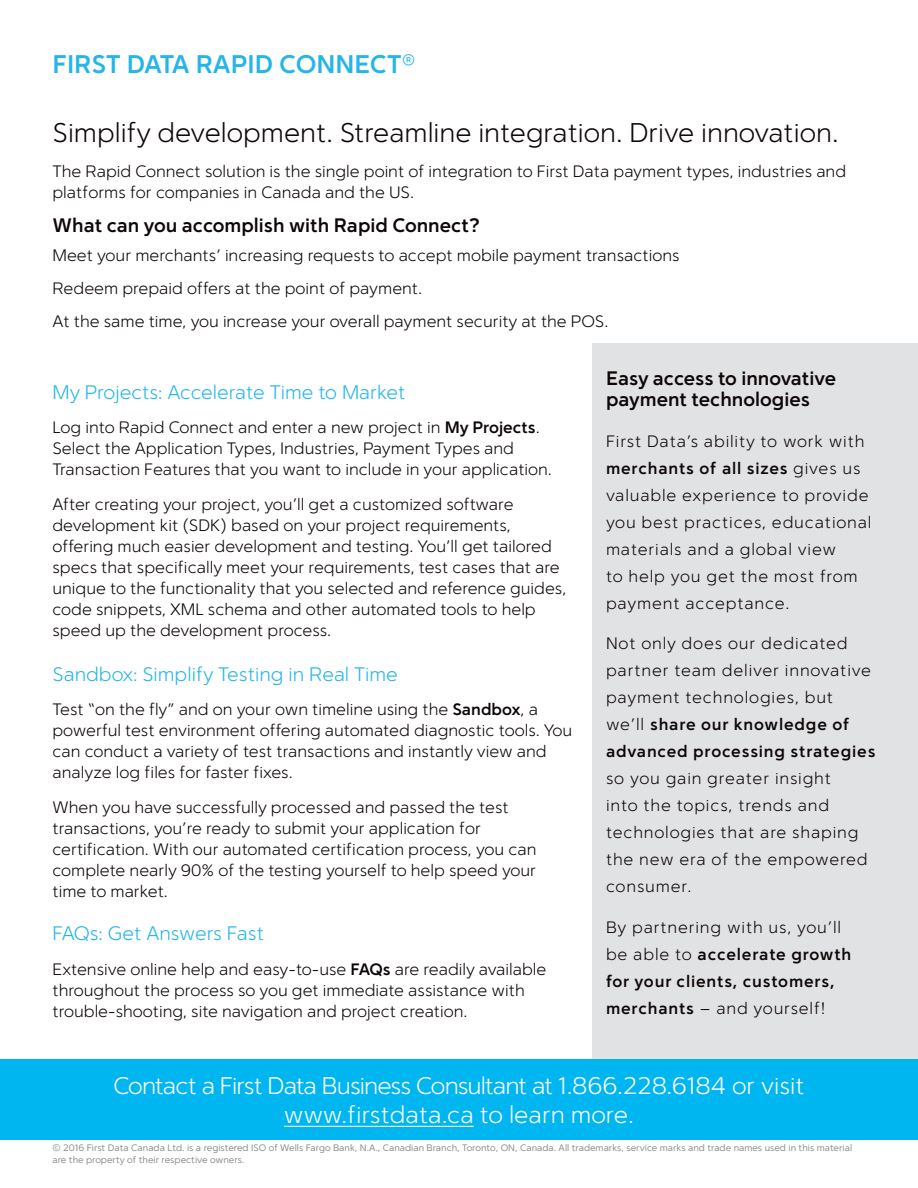
<style>
.page{position:relative;width:918px;height:1188px;background:#fff}
.page>*{position:absolute;margin:0;border:0;box-sizing:border-box;transform-origin:0 0}
.t1{font:300 27px "Simple Sans";color:#0e0607}
.t2{font:700 25.5px "Simple Sans";color:#24b6e9}
.t3{font:300 24px/28.8px "Simple Sans";letter-spacing:-.03em;color:#fff;text-align:center}
.t4{font:300 19.5px "Simple Sans";color:#24b6e9}
.t5{font:700 19.5px/21px "Simple Sans";color:#0e0607}
.t6{font:300 16.5px/21px "Simple Sans";color:#0e0607}
.t7{font:300 16.5px/27px "Simple Sans";letter-spacing:.05em;color:#0e0607}
.t8{font:700 16.5px/27px "Simple Sans";letter-spacing:.05em;color:#0e0607}
.t9{font:9.3px/11.2px "Simple Sans";color:#8a8c8f}
.s1{font-weight:700}
.s2{font-weight:300}
</style>
<div class="page">
<div style="left:592px;top:344px;width:326px;height:770px;background:#e1e2e4"></div>
<div style="left:0;top:1060px;width:918px;height:80px;background:#00b6f0"></div>
<hr style="left:284px;top:1126px;width:190px;height:1px;background:#fff">
<h2 class="t2" style="left:52px;top:49px;width:364px">FIRST DATA RAPID CONNECT<sup>®</sup></h2>
<h1 class="t1" style="left:52px;top:117px;width:788px">Simplify development. Streamline integration. Drive innovation.</h1>
<p class="t6" style="left:52px;top:160px;width:795px">The Rapid Connect solution is the single point of integration to First Data payment types, industries and platforms for companies in Canada and the US.</p>
<p class="t5" style="left:52px;top:214px;width:429px">What can you accomplish with Rapid Connect?</p>
<p class="t6" style="left:52px;top:238px;width:629px;line-height:33.3px">Meet your merchants’ increasing requests to accept mobile payment transactions<br>Redeem prepaid offers at the point of payment.<br>At the same time, you increase your overall payment security at the POS.</p>
<p class="t4" style="left:52px;top:380px;width:355px">My Projects: Accelerate Time to Market</p>
<p class="t6" style="left:52px;top:417px;width:501px">Log into Rapid Connect and enter a new project in <span class="s1">My Projects</span>.<br>Select the Application Types, Industries, Payment Types and<br>Transaction Features that you want to include in your application.</p>
<p class="t6" style="left:52px;top:493px;width:515px">After creating your project, you’ll get a customized software development kit (SDK) based on your project requirements, offering much easier development and testing. You’ll get tailored specs that specifically meet your requirements, test cases that are unique to the functionality that you selected and reference guides, code snippets, XML schema and other automated tools to help speed up the development process.</p>
<p class="t4" style="left:52px;top:662px;width:347px">Sandbox: Simplify Testing in Real Time</p>
<p class="t6" style="left:52px;top:699px;width:521px">Test “on the fly” and on your own timeline using the <span class="s1">Sandbox</span>, a powerful test environment offering automated diagnostic tools. You can conduct a variety of test transactions and instantly view and analyze log files for faster fixes.</p>
<p class="t6" style="left:52px;top:796px;width:486px">When you have successfully processed and passed the test transactions, you’re ready to submit your application for certification. With our automated certification process, you can complete nearly 90% of the testing yourself to help speed your time to market.</p>
<p class="t4" style="left:52px;top:922px;width:213px">FAQs: Get Answers Fast</p>
<p class="t6" style="left:52px;top:958px;width:495px">Extensive online help and easy-to-use <span class="s1">FAQs</span> are readily available throughout the process so you get immediate assistance with trouble-shooting, site navigation and project creation.</p>
<p class="t5" style="left:606px;top:367px;width:232px">Easy access to innovative payment technologies</p>
<p class="t7" style="left:606px;top:427px;width:267px">First Data’s ability to work with <span class="s1">merchants of all sizes</span> gives us valuable experience to provide you best practices, educational materials and a global view<br>to help you get the most from payment acceptance.</p>
<p class="t7" style="left:606px;top:630px;width:271px">Not only does our dedicated partner team deliver innovative payment technologies, but we’ll <span class="s1">share our knowledge of advanced processing strategies</span></p>
<p class="t7" style="left:606px;top:765px;width:263px">so you gain greater insight<br>into the topics, trends and technologies that are shaping the new era of the empowered consumer.</p>
<p class="t8" style="left:606px;top:913px;width:247px"><span class="s2">By partnering with us, you’ll be able to</span> accelerate growth for your clients, customers, merchants <span class="s2">– and yourself!</span></p>
<h3 class="t3" style="left:113px;top:1071px;width:693px">Contact a First Data Business Consultant at 1.866.228.6184 or visit www.firstdata.ca to learn more.</h3>
<p class="t9" style="left:52px;top:1142px;width:801px">© 2016 First Data Canada Ltd. is a registered ISO of Wells Fargo Bank, N.A., Canadian Branch, Toronto, ON, Canada. All trademarks, service marks and trade names used in this material are the property of their respective owners.</p>
</div>
